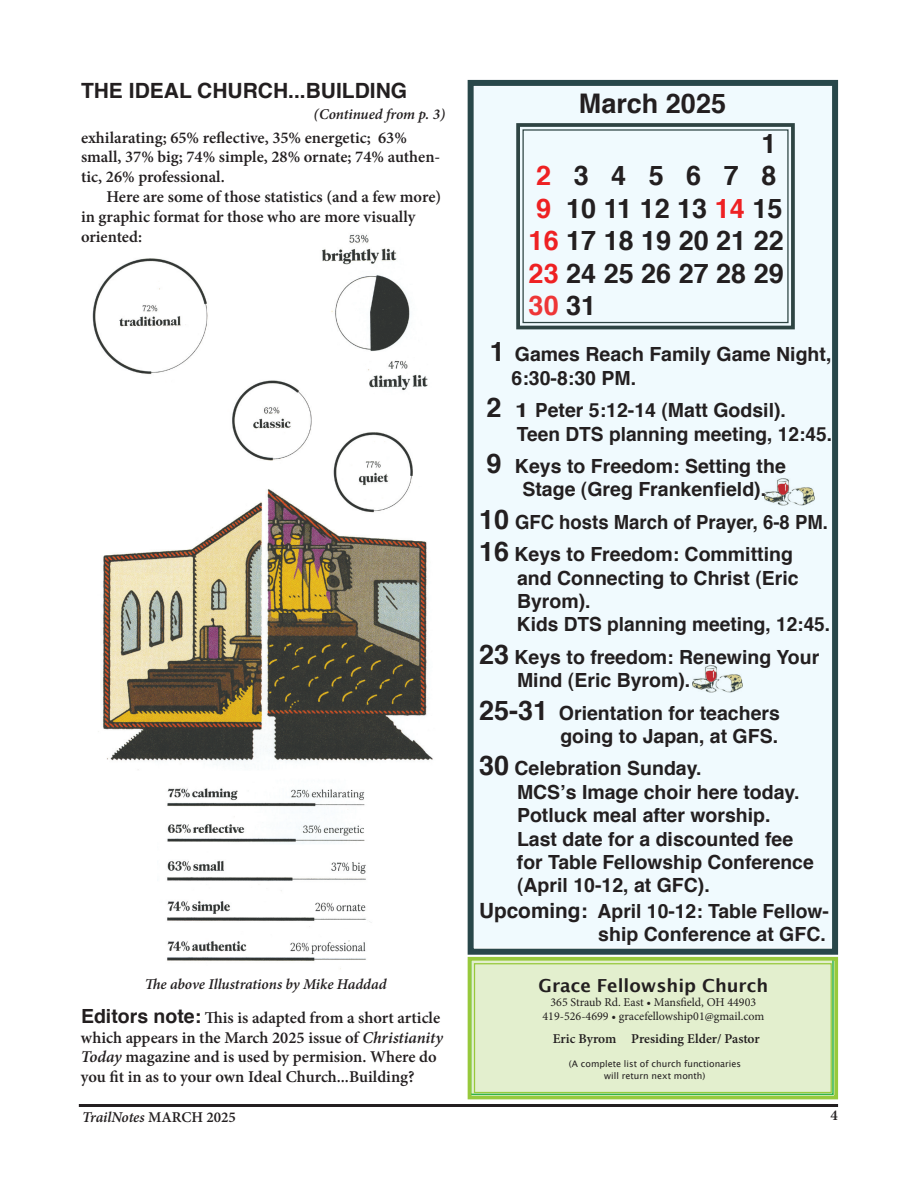
<style>
.page{position:relative;width:918px;height:1188px;background:#fff}
.page>*{position:absolute;margin:0;border:0;box-sizing:border-box;transform-origin:0 0}
.t1{font:700 27px/32.4px "Helvetica";color:#231f20}
.t2{font:700 21px "Helvetica";color:#231f20}
.t3{font:700 19.5px/23.4px "Helvetica";color:#231f20}
.t4{font:700 19.5px/23.4px "Helvetica";color:#231f20;scale:1.24 1}
.t5{font:700 19.5px/32.4px "Helvetica";color:#231f20;scale:.95 1}
.t6{font:700 18px "Lucida Grande";color:#231f20}
.t7{font:600 16.5px/19.8px "Minion Pro";color:#231f20}
.t8{font:italic 600 15px "Minion Pro";letter-spacing:-.005em;color:#231f20}
.t9{font:600 15px "Minion Pro";color:#231f20}
.t10{font:600 13.5px "Minion Pro";color:#231f20}
.t11{font:12px/14.4px "Minion Pro";color:#231f20;text-align:center}
.t12{font:9px/12px "Lucida Grande";color:#231f20;text-align:center}
.s1{font-family:"Helvetica";font-weight:700;font-size:19.5px}
.s2{font-style:italic}
.s3{color:#ee2123}
.s4{color:#ee3637}
.s5{font-size:27px}
.s6{font-size:21px}
.s7{font-style:normal}
</style>
<div class="page">
<img style="left:98px;top:489px;width:335px;height:281px">
<svg style="left:467px;top:956px;width:372px;height:144px;background:#dbebc2"></svg>
<div style="left:474px;top:963px;width:358px;height:130px;border:1px solid #97c93c"></div>
<div style="left:473px;top:85px;width:361px;height:863px;background:#f0fafe"></div>
<svg style="left:516px;top:123px;width:279px;height:207px"></svg>
<div style="left:522px;top:129px;width:267px;height:194px;border:1px solid #2e4443"></div>
<div style="left:468px;top:80px;width:370px;height:875px;border:6px solid #28474a"></div>
<hr style="left:79px;top:1104px;width:759px;height:3px;background:#231f20">
<img style="left:92px;top:258px;width:116px;height:116px">
<img style="left:232px;top:380px;width:80px;height:81px">
<img style="left:329px;top:432px;width:89px;height:85px">
<img style="left:321px;top:234px;width:107px;height:157px">
<img style="left:167px;top:788px;width:205px;height:181px">
<p class="t2" style="left:81px;top:74px;width:328px">THE IDEAL CHURCH...BUILDING</p>
<p class="t8" style="left:314px;top:104px;width:133px">(Continued from p. 3)</p>
<p class="t7" style="left:81px;top:127px;width:328px">exhilarating; 65% reflective, 35% energetic; 63%</p>
<p class="t7" style="left:81px;top:147px;width:361px">small, 37% big; 74% simple, 28% ornate; 74% authen-</p>
<p class="t7" style="left:81px;top:167px;width:145px">tic, 26% professional.</p>
<p class="t7" style="left:107px;top:187px;width:336px">Here are some of those statistics (and a few more)</p>
<p class="t7" style="left:81px;top:207px;width:336px">in graphic format for those who are more visually</p>
<p class="t7" style="left:81px;top:226px;width:63px">oriented:</p>
<p class="t8" style="left:145px;top:974px;width:243px">The above Illustrations by Mike Haddad</p>
<p class="t7" style="left:81px;top:1008px;width:363px"><span class="s1">Editors note:</span> This is adapted from a short article which appears in the March 2025 issue of <span class="s2">Christianity Today</span> magazine and is used by permision. Where do you fit in as to your own Ideal Church...Building?</p>
<p class="t1" style="left:579px;top:87px;width:149px">March 2025</p>
<p class="t1" style="left:529px;top:128px;width:257px;text-indent:233px">1<br><span class="s3">2</span> 3 4 5 6 7 8<br><span class="s3">9</span> 10 11 12 13 <span class="s3">14</span> 15<br><span class="s3">16</span> 17 18 19 20 21 22<br><span class="s3">23</span> 24 25 26 27 28 29<br><span class="s4">30</span> 31</p>
<p class="t3" style="left:512px;top:343px;width:321px;text-indent:-22px"><span class="s5">1</span> Games Reach Family Game Night,<br>6:30-8:30 PM.</p>
<p class="t4" style="left:517px;top:399px;width:256px;text-indent:-30px"><span class="s5">2</span> 1 Peter 5:12-14 (Matt Godsil).<br>Teen DTS planning meeting, 12:45.</p>
<p class="t3" style="left:522px;top:455px;width:265px;text-indent:-36px"><span class="s5">9</span> Keys to Freedom: Setting the<br>Stage (Greg Frankenfield).</p>
<p class="t5" style="left:479px;top:506px;width:369px"><span class="s5">10</span> GFC hosts March of Prayer, 6-8 PM.<br><span class="s5">16</span> Keys to Freedom: Committing</p>
<p class="t3" style="left:517px;top:566px;width:315px">and Connecting to Christ (Eric<br>Byrom).<br>Kids DTS planning meeting, 12:45.</p>
<p class="t3" style="left:517px;top:645px;width:304px;text-indent:-38px"><span class="s5">23</span> Keys to freedom: Renewing Your<br>Mind (Eric Byrom).</p>
<p class="t3" style="left:479px;top:701px;width:302px;text-align:right"><span class="s5">25-31</span> Orientation for teachers going to Japan, at GFS.</p>
<p class="t3" style="left:517px;top:757px;width:298px;text-indent:-38px"><span class="s5">30</span> Celebration Sunday.<br>MCS’s Image choir here today.<br>Potluck meal after worship.<br>Last date for a discounted fee for Table Fellowship Conference (April 10-12, at GFC).</p>
<p class="t3" style="left:479px;top:899px;width:351px;text-align:right"><span class="s6">Upcoming:</span> April 10-12: Table Fellow&shy;ship Conference at GFC.</p>
<p class="t6" style="left:539px;top:971px;width:231px">Grace Fellowship Church</p>
<p class="t11" style="left:543px;top:995px;width:223px">365 Straub Rd. East • Mansfield, OH 44903<br>419-526-4699 • gracefellowship01@gmail.com</p>
<p class="t10" style="left:553px;top:1030px;width:209px">Eric Byrom Presiding Elder/ Pastor</p>
<p class="t12" style="left:569px;top:1058px;width:174px">(A complete list of church functionaries will return next month)</p>
<p class="t8" style="left:82px;top:1107px;width:155px">TrailNotes <span class="s7">MARCH 2025</span></p>
<p class="t9" style="left:831px;top:1105px;width:9px">4</p>
</div>
